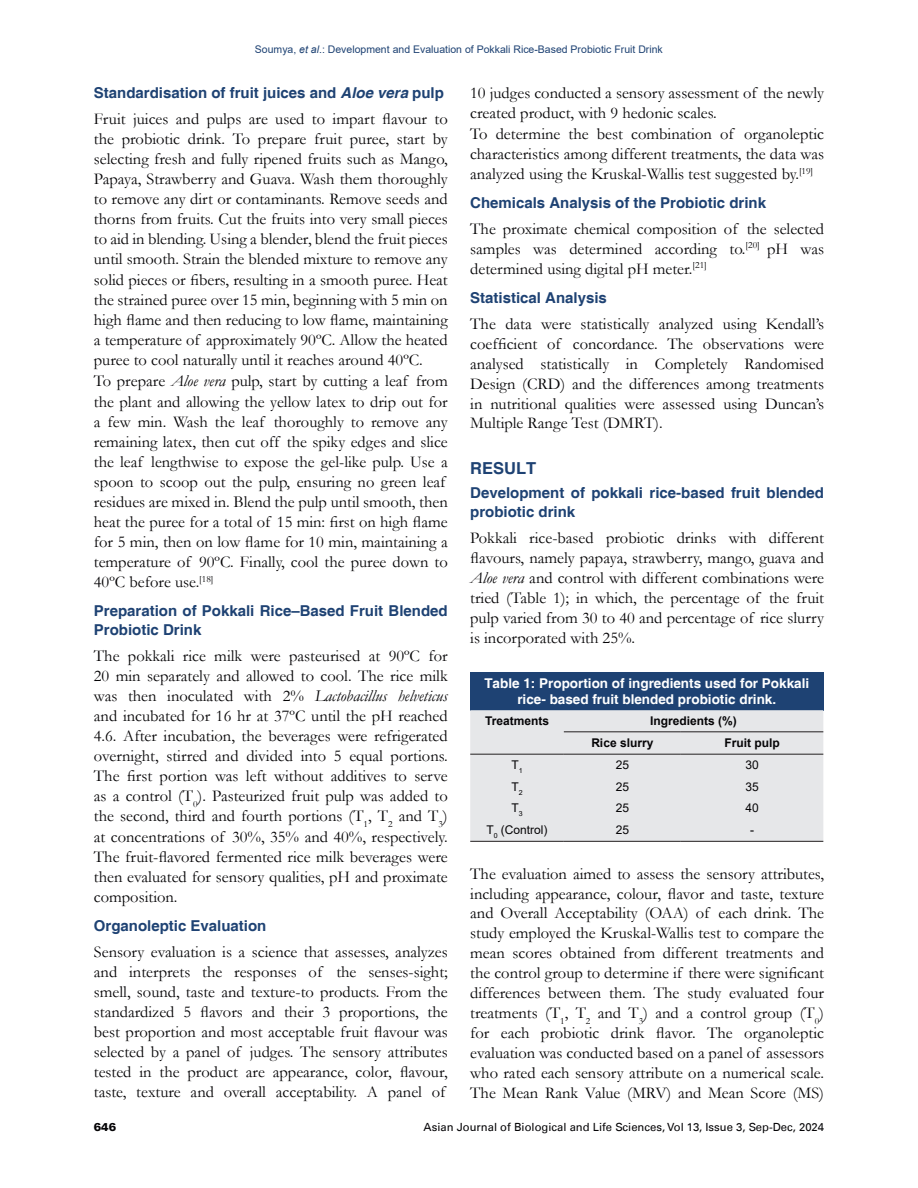
<style>
.page{position:relative;width:918px;height:1188px;background:#fff}
.page>*{position:absolute;margin:0;border:0;box-sizing:border-box;transform-origin:0 0}
.Body_Text{font:16.5px/20.1px "Garamond";color:#050406;text-align:justify}
.t1{font:700 16.5px "Helvetica";color:#1e4273}
.t2{font:700 15px/18.6px "Helvetica";color:#1e4273}
.Table_Caption{font:700 13.5px/16.5px "Helvetica";color:#fff;text-align:center}
.TCH{font:700 12px "Arial";color:#050406}
.Tb_Txt{font:12px "Arial";color:#050406}
.t3{font:11.25px "Univers LT";color:#050406}
.t4{font:900 11.25px "Univers LT";color:#050406}
.t5{font:10.5px "Arial";color:#1e4273}
.s1{font-style:italic}
</style>
<div class="page">
<div style="left:470px;top:672px;width:353px;height:38px;background:#1e4273"></div>
<div style="left:470px;top:710px;width:353px;height:131px;background:#e6e7e9"></div>
<hr style="left:564px;top:731px;width:117px;height:1px;background:#231f20">
<hr style="left:681px;top:731px;width:142px;height:1px;background:#231f20">
<hr style="left:564px;top:754px;width:117px;height:1px;background:#231f20">
<hr style="left:681px;top:754px;width:142px;height:1px;background:#231f20">
<hr style="left:470px;top:841px;width:94px;height:1px;background:#231f20">
<hr style="left:564px;top:841px;width:117px;height:1px;background:#231f20">
<hr style="left:681px;top:841px;width:142px;height:1px;background:#231f20">
<hr style="left:470px;top:754px;width:94px;height:1px;background:#231f20">
<p class="t5" style="left:255px;top:42px;width:409px">Soumya, <span class="s1">et al</span>.: Development and Evaluation of Pokkali Rice-Based Probiotic Fruit Drink</p>
<h2 class="t2" style="left:94px;top:84px;width:352px">Standardisation of fruit juices and <span class="s1">Aloe vera</span> pulp</h2>
<p class="Body_Text" style="left:94px;top:108px;width:355px">Fruit juices and pulps are used to impart flavour to the probiotic drink. To prepare fruit puree, start by selecting fresh and fully ripened fruits such as Mango, Papaya, Strawberry and Guava. Wash them thoroughly to remove any dirt or contaminants. Remove seeds and thorns from fruits. Cut the fruits into very small pieces to aid in blending. Using a blender, blend the fruit pieces until smooth. Strain the blended mixture to remove any solid pieces or fibers, resulting in a smooth puree. Heat the strained puree over 15 min, beginning with 5 min on high flame and then reducing to low flame, maintaining a temperature of approximately 90ºC. Allow the heated puree to cool naturally until it reaches around 40ºC.</p>
<p class="Body_Text" style="left:94px;top:371px;width:355px;text-align:left">To prepare <span class="s1">Aloe vera</span> pulp, start by cutting a leaf from the plant and allowing the yellow latex to drip out for a few min. Wash the leaf thoroughly to remove any remaining latex, then cut off the spiky edges and slice the leaf lengthwise to expose the gel-like pulp. Use a spoon to scoop out the pulp, ensuring no green leaf residues are mixed in. Blend the pulp until smooth, then heat the puree for a total of 15 min: first on high flame for 5 min, then on low flame for 10 min, maintaining a temperature of 90ºC. Finally, cool the puree down to 40ºC before use.<sup>[18]</sup></p>
<h2 class="t2" style="left:94px;top:602px;width:355px">Preparation of Pokkali Rice–Based Fruit Blended<br>Probiotic Drink</h2>
<p class="Body_Text" style="left:94px;top:645px;width:355px">The pokkali rice milk were pasteurised at 90ºC for 20 min separately and allowed to cool. The rice milk was then inoculated with 2% <span class="s1">Lactobacillus helveticus </span>and incubated for 16 hr at 37ºC until the pH reached 4.6. After incubation, the beverages were refrigerated overnight, stirred and divided into 5 equal portions.<br>The first portion was left without additives to serve as a control (T<sub>0</sub>). Pasteurized fruit pulp was added to the second, third and fourth portions (T<sub>1</sub>, T<sub>2</sub> and T<sub>3</sub>) at concentrations of 30%, 35% and 40%, respectively.<br>The fruit-flavored fermented rice milk beverages were then evaluated for sensory qualities, pH and proximate composition.</p>
<h2 class="t2" style="left:94px;top:917px;width:174px">Organoleptic Evaluation</h2>
<p class="Body_Text" style="left:94px;top:941px;width:355px">Sensory evaluation is a science that assesses, analyzes and interprets the responses of the senses-sight; smell, sound, taste and texture-to products. From the standardized 5 flavors and their 3 proportions, the best proportion and most acceptable fruit flavour was selected by a panel of judges. The sensory attributes tested in the product are appearance, color, flavour, taste, texture and overall acceptability. A panel of</p>
<p class="Body_Text" style="left:470px;top:82px;width:355px">10 judges conducted a sensory assessment of the newly created product, with 9 hedonic scales.</p>
<p class="Body_Text" style="left:470px;top:124px;width:355px">To determine the best combination of organoleptic characteristics among different treatments, the data was analyzed using the Kruskal-Wallis test suggested by.<sup>[19]</sup></p>
<h2 class="t2" style="left:470px;top:194px;width:297px">Chemicals Analysis of the Probiotic drink</h2>
<p class="Body_Text" style="left:470px;top:218px;width:355px">The proximate chemical composition of the selected samples was determined according to.<sup>[20]</sup> pH was determined using digital pH meter.<sup>[21]</sup></p>
<h2 class="t2" style="left:470px;top:289px;width:138px">Statistical Analysis</h2>
<p class="Body_Text" style="left:470px;top:313px;width:355px">The data were statistically analyzed using Kendall’s coefficient of concordance. The observations were analysed statistically in Completely Randomised Design (CRD) and the differences among treatments in nutritional qualities were assessed using Duncan’s Multiple Range Test (DMRT).</p>
<h1 class="t1" style="left:470px;top:458px;width:67px">RESULT</h1>
<h2 class="t2" style="left:470px;top:485px;width:355px">Development of pokkali rice-based fruit blended probiotic drink</h2>
<p class="Body_Text" style="left:470px;top:527px;width:355px">Pokkali rice-based probiotic drinks with different flavours, namely papaya, strawberry, mango, guava and <span class="s1">Aloe vera</span> and control with different combinations were tried (Table 1); in which, the percentage of the fruit pulp varied from 30 to 40 and percentage of rice slurry is incorporated with 25%.</p>
<p class="Table_Caption" style="left:484px;top:675px;width:326px">Table 1: Proportion of ingredients used for Pokkali rice- based fruit blended probiotic drink.</p>
<p class="TCH" style="left:485px;top:712px;width:66px">Treatments</p>
<p class="TCH" style="left:650px;top:712px;width:88px">Ingredients (%)</p>
<p class="TCH" style="left:591px;top:734px;width:64px">Rice slurry</p>
<p class="TCH" style="left:724px;top:734px;width:57px">Fruit pulp</p>
<p class="Tb_Txt" style="left:511px;top:756px;width:13px">T<sub>1</sub></p>
<p class="Tb_Txt" style="left:616px;top:756px;width:15px">25</p>
<p class="Tb_Txt" style="left:745px;top:756px;width:15px">30</p>
<p class="Tb_Txt" style="left:511px;top:778px;width:13px">T<sub>2</sub></p>
<p class="Tb_Txt" style="left:616px;top:778px;width:15px">25</p>
<p class="Tb_Txt" style="left:745px;top:778px;width:15px">35</p>
<p class="Tb_Txt" style="left:511px;top:800px;width:13px">T<sub>3</sub></p>
<p class="Tb_Txt" style="left:616px;top:800px;width:15px">25</p>
<p class="Tb_Txt" style="left:745px;top:800px;width:15px">40</p>
<p class="Tb_Txt" style="left:486px;top:821px;width:63px">T<sub>0</sub> (Control)</p>
<p class="Tb_Txt" style="left:616px;top:821px;width:15px">25</p>
<p class="Tb_Txt" style="left:750px;top:821px;width:5px">-</p>
<p class="Body_Text" style="left:470px;top:863px;width:355px">The evaluation aimed to assess the sensory attributes, including appearance, colour, flavor and taste, texture and Overall Acceptability (OAA) of each drink. The study employed the Kruskal-Wallis test to compare the mean scores obtained from different treatments and the control group to determine if there were significant differences between them. The study evaluated four treatments (T<sub>1</sub>, T<sub>2</sub> and T<sub>3</sub>) and a control group (T<sub>0</sub>) for each probiotic drink flavor. The organoleptic evaluation was conducted based on a panel of assessors who rated each sensory attribute on a numerical scale.<br>The Mean Rank Value (MRV) and Mean Score (MS)</p>
<p class="t4" style="left:94px;top:1120px;width:24px">646</p>
<p class="t3" style="left:424px;top:1120px;width:402px">Asian Journal of Biological and Life Sciences, Vol 13, Issue 3, Sep-Dec, 2024</p>
</div>
